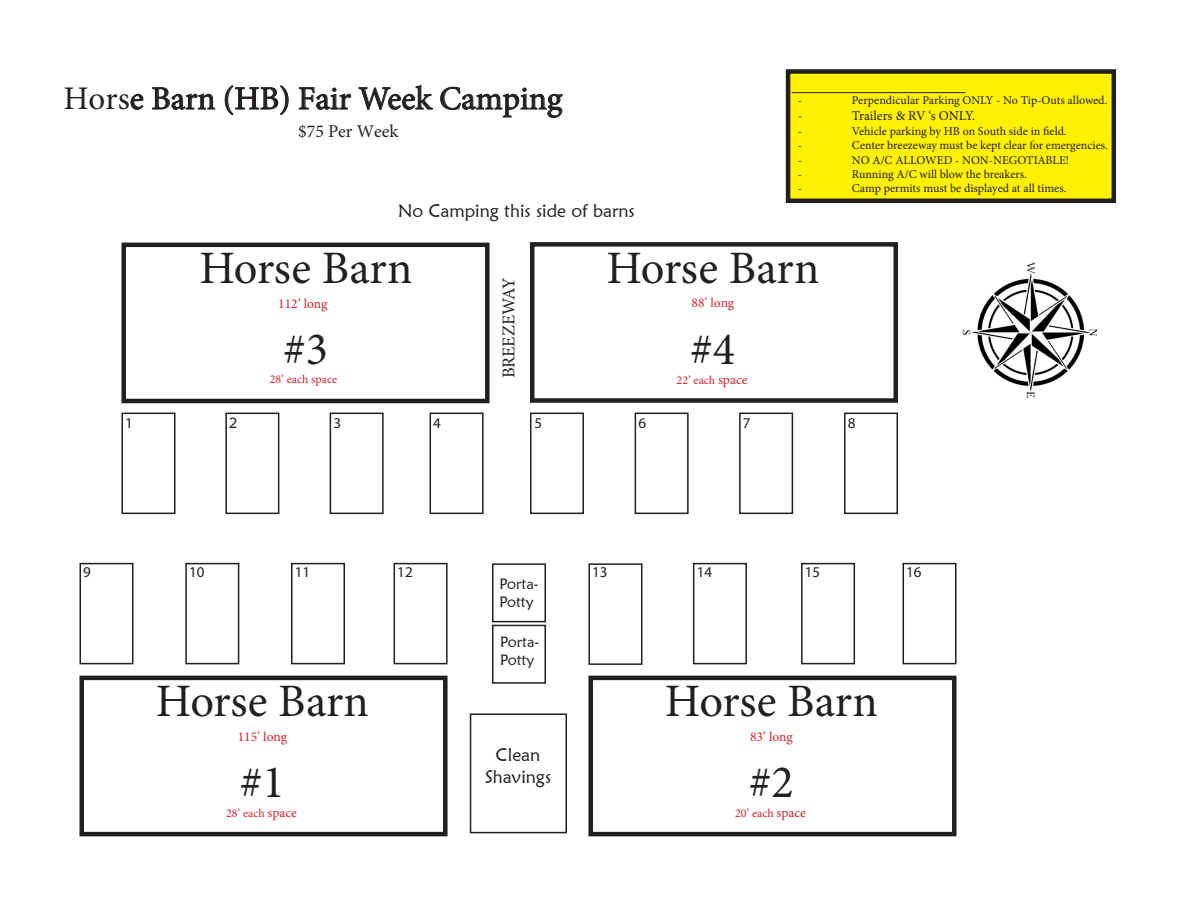
<style>
.page{position:relative;width:1188px;height:918px;background:#fff}
.page>*{position:absolute;margin:0;border:0;box-sizing:border-box;transform-origin:0 0}
.t1{font:46.5px "Minion Pro";letter-spacing:-.005em;color:#231f20}
.t2{font:33px "Minion Pro";color:#231f20}
.t3{font:18px "Maiandra GD";color:#231f20}
.t4{font:18px "Minion Pro";color:#231f20}
.t5{font:15px "Maiandra GD";color:#231f20}
.t6{font:15px "Myriad Pro";color:#231f20}
.t7{font:13.5px "Minion Pro";color:#d1232a}
.t8{font:13.5px "Minion Pro";letter-spacing:-.005em;color:#231f20}
.t9{font:12px "Minion Pro";color:#231f20}
.t10{font:12px "Minion Pro";color:#d1232a}
.s1{font-size:13.5px}
</style>
<div class="page">
<div style="left:122px;top:243px;width:368px;height:160px;border:4px solid #231f20"></div>
<div style="left:530px;top:242px;width:368px;height:161px;border:4px solid #231f20"></div>
<div style="left:80px;top:676px;width:368px;height:160px;border:4px solid #231f20"></div>
<div style="left:588px;top:676px;width:369px;height:160px;border:4px solid #231f20"></div>
<div style="left:788px;top:71px;width:326px;height:130px;background:#fff101"></div>
<div style="left:786px;top:69px;width:330px;height:134px;border:4px solid #231f20"></div>
<hr style="left:792px;top:92px;width:173px;height:1px;background:#231f20">
<div style="left:122px;top:413px;width:54px;height:101px;border:2px solid #231f20"></div>
<div style="left:225px;top:413px;width:54px;height:101px;border:2px solid #231f20"></div>
<div style="left:330px;top:413px;width:54px;height:101px;border:2px solid #231f20"></div>
<div style="left:430px;top:413px;width:54px;height:101px;border:2px solid #231f20"></div>
<div style="left:530px;top:413px;width:54px;height:101px;border:2px solid #231f20"></div>
<div style="left:635px;top:413px;width:54px;height:101px;border:2px solid #231f20"></div>
<div style="left:739px;top:413px;width:54px;height:101px;border:2px solid #231f20"></div>
<div style="left:844px;top:413px;width:54px;height:101px;border:2px solid #231f20"></div>
<div style="left:80px;top:563px;width:54px;height:101px;border:2px solid #231f20"></div>
<div style="left:185px;top:563px;width:54px;height:101px;border:2px solid #231f20"></div>
<div style="left:291px;top:563px;width:54px;height:101px;border:2px solid #231f20"></div>
<div style="left:394px;top:563px;width:54px;height:101px;border:2px solid #231f20"></div>
<div style="left:588px;top:563px;width:54px;height:102px;border:2px solid #231f20"></div>
<div style="left:693px;top:563px;width:54px;height:101px;border:2px solid #231f20"></div>
<div style="left:801px;top:563px;width:54px;height:101px;border:2px solid #231f20"></div>
<div style="left:903px;top:563px;width:54px;height:101px;border:2px solid #231f20"></div>
<div style="left:492px;top:563px;width:54px;height:59px;border:2px solid #231f20"></div>
<div style="left:492px;top:625px;width:54px;height:59px;border:2px solid #231f20"></div>
<div style="left:470px;top:713px;width:97px;height:120px;border:2px solid #231f20"></div>
<img style="left:962px;top:262px;width:136px;height:136px">
<p class="t2" style="left:63px;top:76px;width:501px">Horse Barn (HB) Fair Week Camping</p>
<p class="t4" style="left:298px;top:119px;width:102px">$75 Per Week</p>
<p class="t3" style="left:398px;top:199px;width:238px">No Camping this side of barns</p>
<p class="t9" style="left:798px;top:92px;width:6px">-</p>
<p class="t9" style="left:852px;top:92px;width:257px">Perpendicular Parking ONLY - No Tip-Outs allowed.</p>
<p class="t8" style="left:798px;top:107px;width:6px">-</p>
<p class="t8" style="left:852px;top:107px;width:125px">Trailers &amp; RV ‘s ONLY.</p>
<p class="t9" style="left:798px;top:123px;width:6px">-</p>
<p class="t9" style="left:852px;top:123px;width:216px">Vehicle parking by HB on South side in field.</p>
<p class="t9" style="left:798px;top:137px;width:6px">-</p>
<p class="t9" style="left:852px;top:137px;width:258px">Center breezeway must be kept clear for emergencies.</p>
<p class="t9" style="left:798px;top:152px;width:6px">-</p>
<p class="t9" style="left:852px;top:152px;width:219px">NO A/C ALLOWED - NON-NEGOTIABLE!</p>
<p class="t9" style="left:798px;top:166px;width:6px">-</p>
<p class="t9" style="left:852px;top:166px;width:177px">Running A/C will blow the breakers.</p>
<p class="t9" style="left:798px;top:181px;width:6px">-</p>
<p class="t9" style="left:852px;top:181px;width:216px">Camp permits must be displayed at all times.</p>
<p class="t1" style="left:199px;top:237px;width:215px">Horse Barn</p>
<p class="t7" style="left:278px;top:295px;width:51px">112’ long</p>
<p class="t1" style="left:284px;top:318px;width:46px">#3</p>
<p class="t10" style="left:270px;top:371px;width:69px">28’ each space</p>
<p class="t4" style="left:497px;top:378px;width:102px;rotate:-90deg">BREEZEWAY</p>
<p class="t1" style="left:606px;top:237px;width:215px">Horse Barn</p>
<p class="t7" style="left:692px;top:294px;width:44px">88’ long</p>
<p class="t1" style="left:691px;top:318px;width:46px">#4</p>
<p class="t10" style="left:677px;top:372px;width:72px">22’ each <span class="s1">space</span></p>
<p class="t6" style="left:125px;top:414px;width:9px">1</p>
<p class="t5" style="left:229px;top:414px;width:10px">2</p>
<p class="t6" style="left:333px;top:414px;width:9px">3</p>
<p class="t6" style="left:433px;top:414px;width:9px">4</p>
<p class="t6" style="left:534px;top:414px;width:9px">5</p>
<p class="t6" style="left:638px;top:414px;width:9px">6</p>
<p class="t6" style="left:743px;top:414px;width:9px">7</p>
<p class="t6" style="left:848px;top:414px;width:9px">8</p>
<p class="t6" style="left:83px;top:563px;width:9px">9</p>
<p class="t6" style="left:189px;top:563px;width:17px">10</p>
<p class="t6" style="left:295px;top:563px;width:17px">11</p>
<p class="t6" style="left:397px;top:563px;width:17px">12</p>
<p class="t6" style="left:592px;top:563px;width:17px">13</p>
<p class="t6" style="left:697px;top:563px;width:17px">14</p>
<p class="t6" style="left:805px;top:563px;width:17px">15</p>
<p class="t6" style="left:906px;top:563px;width:17px">16</p>
<p class="t5" style="left:500px;top:575px;width:40px">Porta-</p>
<p class="t5" style="left:500px;top:593px;width:36px">Potty</p>
<p class="t5" style="left:500px;top:632px;width:40px">Porta-</p>
<p class="t5" style="left:500px;top:650px;width:36px">Potty</p>
<p class="t1" style="left:156px;top:670px;width:215px">Horse Barn</p>
<p class="t1" style="left:665px;top:670px;width:215px">Horse Barn</p>
<p class="t7" style="left:238px;top:728px;width:51px">115’ long</p>
<p class="t7" style="left:750px;top:728px;width:44px">83’ long</p>
<p class="t1" style="left:240px;top:751px;width:46px">#1</p>
<p class="t3" style="left:496px;top:744px;width:46px">Clean</p>
<p class="t3" style="left:485px;top:766px;width:68px">Shavings</p>
<p class="t1" style="left:749px;top:751px;width:46px">#2</p>
<p class="t10" style="left:226px;top:806px;width:72px">28’ each <span class="s1">space</span></p>
<p class="t10" style="left:735px;top:806px;width:72px">20’ each <span class="s1">space</span></p>
</div>
